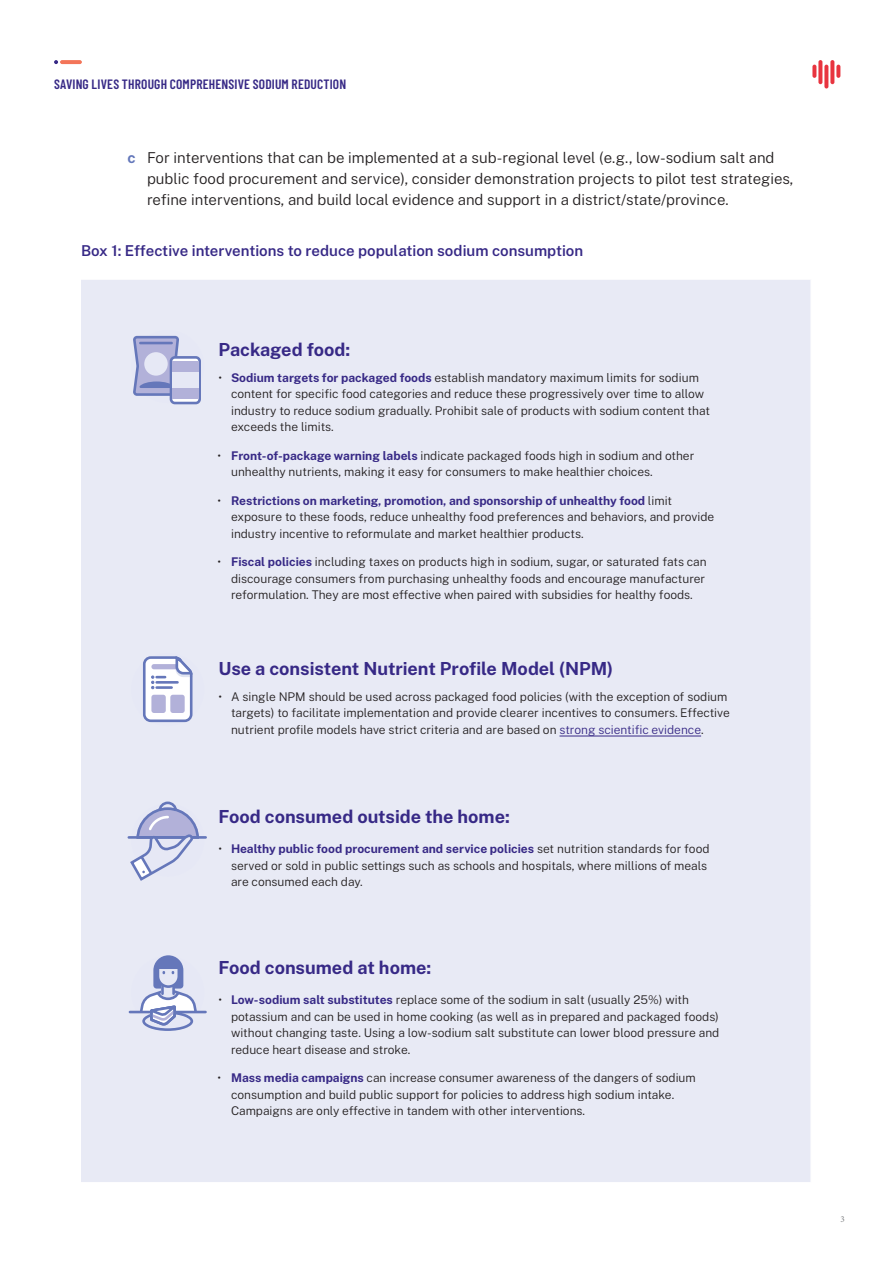
<style>
.page{position:relative;width:893px;height:1263px;background:#fff}
.page>*{position:absolute;margin:0;border:0;box-sizing:border-box;transform-origin:0 0}
.RTSL_H3{font:700 18px "Public Sans";color:#372986}
.RTSL_Table_Body_Copy{font:700 18px "Public Sans";color:#372986}
.t1{font:300 15px/21px "Public Sans";color:#231f20}
.RTSL_Table_Title{font:600 15px "Public Sans";color:#372986}
.t2{font:600 13.5px "Barlow Condensed";letter-spacing:.01em;color:#372986}
.t3{font:300 12px/16.5px "Public Sans";color:#231f20}
.t4{font:9px "Minion Pro";color:#808285}
.s1{font-weight:700;color:#6377ba}
.s2{font-weight:700;color:#372986}
.s3{color:#372986}
</style>
<div class="page">
<svg style="left:818px;top:60px;width:4px;height:24px"></svg>
<svg style="left:812px;top:65px;width:4px;height:13px"></svg>
<svg style="left:836px;top:65px;width:4px;height:13px"></svg>
<svg style="left:830px;top:60px;width:4px;height:24px"></svg>
<svg style="left:824px;top:65px;width:4px;height:24px"></svg>
<svg style="left:60px;top:60px;width:22px;height:4px"></svg>
<svg style="left:54px;top:60px;width:4px;height:4px"></svg>
<div style="left:81px;top:280px;width:729px;height:902px;background:#e8eaf5"></div>
<div style="left:131px;top:330px;width:73px;height:73px;background:#e6e8f5;border-radius:50%"></div>
<div style="left:171px;top:357px;width:29px;height:46px;background:#fff;border-radius:4px"></div>
<div style="left:170px;top:356px;width:31px;height:48px;border:3px solid #6577ba;border-radius:4px"></div>
<svg style="left:131px;top:325px;width:50px;height:72px"></svg>
<div style="left:172px;top:361px;width:26px;height:38px;background:#b2b1d9"></div>
<div style="left:172px;top:372px;width:26px;height:16px;background:#e6e8f5"></div>
<hr style="left:140px;top:342px;width:32px;height:2px;background:#6577ba">
<hr style="left:559px;top:735px;width:142px;height:1px;background:#372986">
<div style="left:131px;top:653px;width:73px;height:73px;background:#e6e8f5;border-radius:50%"></div>
<svg style="left:142px;top:654px;width:52px;height:69px;background:#cdd1e8"></svg>
<hr style="left:129px;top:836px;width:77px;height:3px;background:#6577ba">
<svg style="left:128px;top:800px;width:74px;height:82px;background:#c9cde7"></svg>
<hr style="left:130px;top:1011px;width:76px;height:2px;background:#6577ba">
<svg style="left:131px;top:955px;width:73px;height:77px;background:#c6cce6"></svg>
<p class="t2" style="left:54px;top:74px;width:294px">SAVING LIVES THROUGH COMPREHENSIVE SODIUM REDUCTION</p>
<p class="t1" style="left:147px;top:146px;width:648px;text-indent:-20px"><span class="s1">c</span> For interventions that can be implemented at a sub-regional level (e.g., low-sodium salt and public food procurement and service), consider demonstration projects to pilot test strategies, refine interventions, and build local evidence and support in a district/state/province.</p>
<p class="RTSL_Table_Title" style="left:81px;top:240px;width:504px">Box 1: Effective interventions to reduce population sodium consumption</p>
<p class="RTSL_H3" style="left:218px;top:336px;width:133px">Packaged food:</p>
<p class="t3" style="left:231px;top:369px;width:480px;text-indent:-13px">• <span class="s2">Sodium targets for packaged foods</span> establish mandatory maximum limits for sodium content for specific food categories and reduce these progressively over time to allow industry to reduce sodium gradually. Prohibit sale of products with sodium content that exceeds the limits.</p>
<p class="t3" style="left:231px;top:447px;width:465px;text-indent:-14px">• <span class="s2">Front-of-package warning labels</span> indicate packaged foods high in sodium and other unhealthy nutrients, making it easy for consumers to make healthier choices.</p>
<p class="t3" style="left:231px;top:492px;width:485px;text-indent:-14px">• <span class="s2">Restrictions on marketing, promotion, and sponsorship of unhealthy food</span> limit exposure to these foods, reduce unhealthy food preferences and behaviors, and provide industry incentive to reformulate and market healthier products.</p>
<p class="t3" style="left:231px;top:553px;width:477px;text-align:justify;text-indent:-14px">• <span class="s2">Fiscal policies</span> including taxes on products high in sodium, sugar, or saturated fats can discourage consumers from purchasing unhealthy foods and encourage manufacturer reformulation. They are most effective when paired with subsidies for healthy foods.</p>
<p class="RTSL_Table_Body_Copy" style="left:218px;top:655px;width:396px">Use a consistent Nutrient Profile Model (NPM)</p>
<p class="t3" style="left:231px;top:688px;width:500px;text-indent:-13px">• A single NPM should be used across packaged food policies (with the exception of sodium targets) to facilitate implementation and provide clearer incentives to consumers. Effective nutrient profile models have strict criteria and are based on <span class="s3">strong scientific evidence</span>.</p>
<p class="RTSL_H3" style="left:218px;top:803px;width:293px">Food consumed outside the home:</p>
<p class="t3" style="left:231px;top:840px;width:480px;text-indent:-13px">• <span class="s2">Healthy public food procurement and service policies</span> set nutrition standards for food served or sold in public settings such as schools and hospitals, where millions of meals are consumed each day.</p>
<p class="RTSL_H3" style="left:218px;top:954px;width:214px">Food consumed at home:</p>
<p class="t3" style="left:231px;top:991px;width:490px;text-indent:-13px">• <span class="s2">Low-sodium salt substitutes</span> replace some of the sodium in salt (usually 25%) with potassium and can be used in home cooking (as well as in prepared and packaged foods) without changing taste. Using a low-sodium salt substitute can lower blood pressure and reduce heart disease and stroke.</p>
<p class="t3" style="left:231px;top:1069px;width:466px;text-indent:-14px">• <span class="s2">Mass media campaigns</span> can increase consumer awareness of the dangers of sodium consumption and build public support for policies to address high sodium intake.<br>Campaigns are only effective in tandem with other interventions.</p>
<p class="t4" style="left:840px;top:1213px;width:6px">3</p>
</div>
